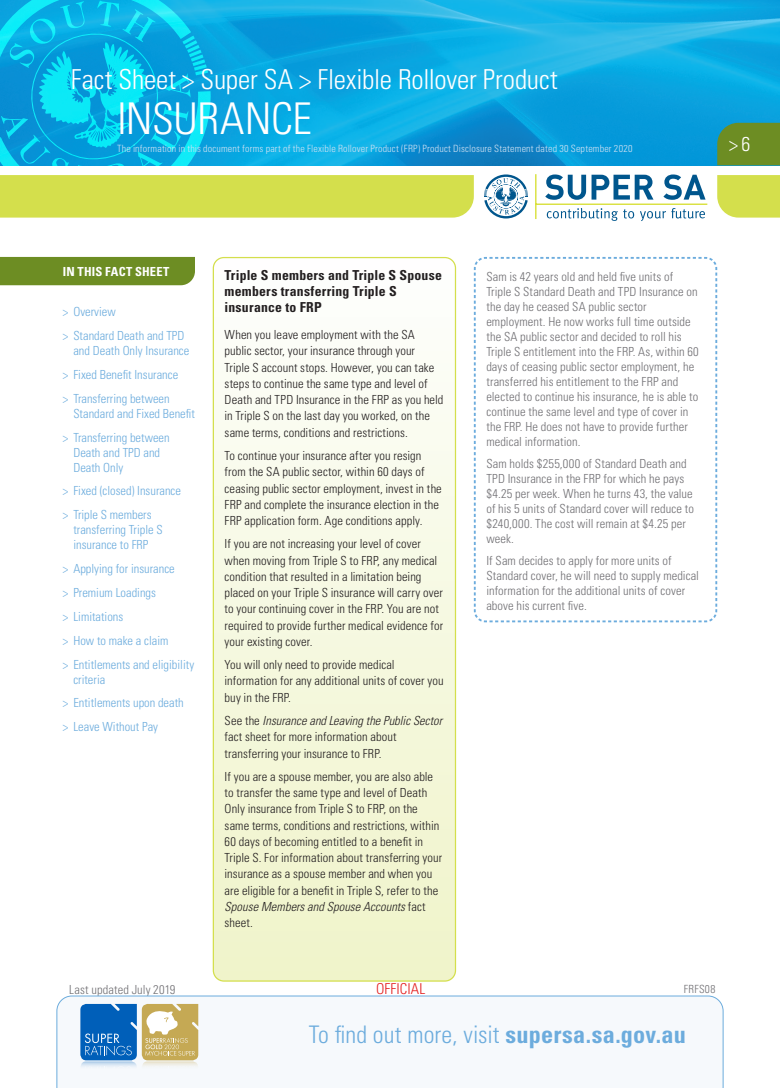
<style>
.page{position:relative;width:780px;height:1088px;background:#fff}
.page>*{position:absolute;margin:0;border:0;box-sizing:border-box;transform-origin:0 0}
.t1{font:300 condensed 43.75px "Univers";letter-spacing:-.01em;color:#fff}
.t2{font:300 condensed 27.5px "Univers";letter-spacing:-.005em;color:#fff}
.t3{font:300 condensed 24.25px "Univers";letter-spacing:.005em;color:#6cacdd}
.t4{font:300 condensed 20px "Univers";color:#fff}
.t5{font:300 condensed 15px "Univers";letter-spacing:.01em;color:#e32121}
.Body_Heading_-_blue{font:700 condensed 13.75px/16.2px "Univers";letter-spacing:.015em;color:#231f20}
.Table_Body{font:300 condensed 12.5px/16.2px "Univers";letter-spacing:.005em;color:#231f20}
.Box_-___lime_text{font:300 condensed 12.5px/15px "Univers";letter-spacing:.005em;color:#717074}
.t6{font:300 condensed 12.5px/23.9px "Univers";color:#6cacdd}
.Body{font:300 condensed 12.5px/16.2px "Univers";letter-spacing:.005em;color:#231f20}
.t7{font:700 condensed 12.5px "Univers";letter-spacing:.01em;color:#fff}
.t8{font:300 condensed 11.25px "Univers";letter-spacing:.025em;color:#717074}
.t9{font:300 condensed 10px "Univers";letter-spacing:.015em;color:#cfe1f3}
.s1{font-style:italic}
.s2{font-weight:700}
</style>
<div class="page">
<img style="left:474px;top:0;width:306px;height:165px">
<svg style="left:545px;top:174px;width:108px;height:26px"></svg>
<svg style="left:663px;top:174px;width:42px;height:26px"></svg>
<svg style="left:546px;top:208px;width:88px;height:13px"></svg>
<svg style="left:640px;top:208px;width:65px;height:13px"></svg>
<hr style="left:535px;top:174px;width:1px;height:45px;background:#d8e039">
<hr style="left:535px;top:204px;width:172px;height:1px;background:#d8e039">
<svg style="left:484px;top:174px;width:44px;height:44px"></svg>
<svg style="left:717px;top:175px;width:63px;height:43px;background:#d6e055"></svg>
<svg style="left:0;top:0;width:474px;height:218px;background:#3cbac6"></svg>
<div style="left:717px;top:123px;width:63px;height:42px;background:#6d8d23"></div>
<div style="left:0;top:257px;width:195px;height:28px;background:#6d8d23"></div>
<div style="left:57px;top:996px;width:666px;height:92px;background:#f6f9fc"></div>
<svg style="left:80px;top:1004px;width:118px;height:84px"></svg>
<svg style="left:213px;top:258px;width:242px;height:723px"></svg>
<div style="left:213px;top:257px;width:243px;height:724px;border:1px solid #d4df4c;border-radius:11px"></div>
<svg style="left:473px;top:257px;width:245px;height:366px"></svg>
<h2 class="t2" style="left:71px;top:63px;width:488px">Fact Sheet &gt; Super SA &gt; Flexible Rollover Product</h2>
<h1 class="t1" style="left:117px;top:93px;width:196px">INSURANCE</h1>
<p class="t9" style="left:117px;top:142px;width:517px">The information in this document forms part of the Flexible Rollover Product (FRP) Product Disclosure Statement dated 30 September 2020</p>
<h3 class="t4" style="left:729px;top:132px;width:23px">&gt;6</h3>
<p class="t7" style="left:63px;top:264px;width:108px">IN THIS FACT SHEET</p>
<p class="t6" style="left:63px;top:300px;width:123px">&gt; Overview<br>&gt; Standard Death and TPD</p>
<p class="t6" style="left:63px;top:339px;width:128px;text-indent:11px">and Death Only Insurance &gt; Fixed Benefit Insurance<br>&gt; Transferring between</p>
<p class="t6" style="left:63px;top:401px;width:134px;text-indent:11px">Standard and Fixed Benefit &gt; Transferring between</p>
<p class="t6" style="left:73px;top:445px;width:88px;line-height:15px">Death and TPD and<br>Death Only</p>
<p class="t6" style="left:63px;top:479px;width:120px">&gt; Fixed (closed) Insurance &gt; Triple S members</p>
<p class="t6" style="left:73px;top:522px;width:91px;line-height:15px">transferring Triple S insurance to FRP</p>
<p class="t6" style="left:63px;top:557px;width:133px">&gt; Applying for insurance<br>&gt; Premium Loadings<br>&gt; Limitations<br>&gt; How to make a claim<br>&gt; Entitlements and eligibility</p>
<p class="t6" style="left:63px;top:667px;width:122px;text-indent:11px">criteria<br>&gt; Entitlements upon death &gt; Leave Without Pay</p>
<p class="Body_Heading_-_blue" style="left:224px;top:267px;width:219px">Triple S members and Triple S Spouse members transferring Triple S insurance to FRP</p>
<p class="Table_Body" style="left:224px;top:327px;width:220px">When you leave employment with the SA public sector, your insurance through your<br>Triple S account stops. However, you can take steps to continue the same type and level of Death and TPD Insurance in the FRP as you held in Triple S on the last day you worked, on the same terms, conditions and restrictions.</p>
<p class="Table_Body" style="left:224px;top:447px;width:219px">To continue your insurance after you resign from the SA public sector, within 60 days of ceasing public sector employment, invest in the FRP and complete the insurance election in the FRP application form. Age conditions apply.</p>
<p class="Table_Body" style="left:224px;top:536px;width:220px">If you are not increasing your level of cover when moving from Triple S to FRP, any medical condition that resulted in a limitation being placed on your Triple S insurance will carry over to your continuing cover in the FRP. You are not required to provide further medical evidence for your existing cover.</p>
<p class="Body" style="left:224px;top:657px;width:220px">You will only need to provide medical information for any additional units of cover you buy in the FRP.</p>
<p class="Table_Body" style="left:224px;top:712px;width:219px">See the <span class="s1">Insurance and Leaving the Public Sector </span>fact sheet for more information about transferring your insurance to FRP.</p>
<p class="Table_Body" style="left:224px;top:768px;width:219px">If you are a spouse member, you are also able to transfer the same type and level of Death Only insurance from Triple S to FRP, on the same terms, conditions and restrictions, within 60 days of becoming entitled to a benefit in Triple S. For information about transferring your insurance as a spouse member and when you are eligible for a benefit in Triple S, refer to the <span class="s1">Spouse Members and Spouse Accounts</span> fact sheet.</p>
<p class="Box_-___lime_text" style="left:486px;top:269px;width:214px">Sam is 42 years old and held five units of Triple S Standard Death and TPD Insurance on the day he ceased SA public sector employment. He now works full time outside the SA public sector and decided to roll his Triple S entitlement into the FRP. As, within 60 days of ceasing public sector employment, he transferred his entitlement to the FRP and elected to continue his insurance, he is able to continue the same level and type of cover in the FRP. He does not have to provide further medical information.</p>
<p class="Box_-___lime_text" style="left:486px;top:456px;width:209px">Sam holds $255,000 of Standard Death and TPD Insurance in the FRP for which he pays $4.25 per week. When he turns 43, the value of his 5 units of Standard cover will reduce to $240,000. The cost will remain at $4.25 per week.</p>
<p class="Box_-___lime_text" style="left:486px;top:553px;width:214px">If Sam decides to apply for more units of Standard cover, he will need to supply medical information for the additional units of cover above his current five.</p>
<p class="Box_-___lime_text" style="left:69px;top:982px;width:107px">Last updated July 2019</p>
<p class="t5" style="left:376px;top:980px;width:51px">OFFICIAL</p>
<p class="t8" style="left:684px;top:983px;width:33px">FRFS08</p>
<h3 class="t3" style="left:309px;top:1019px;width:378px">To find out more, visit <span class="s2">supersa.sa.gov.au</span></h3>
</div>
